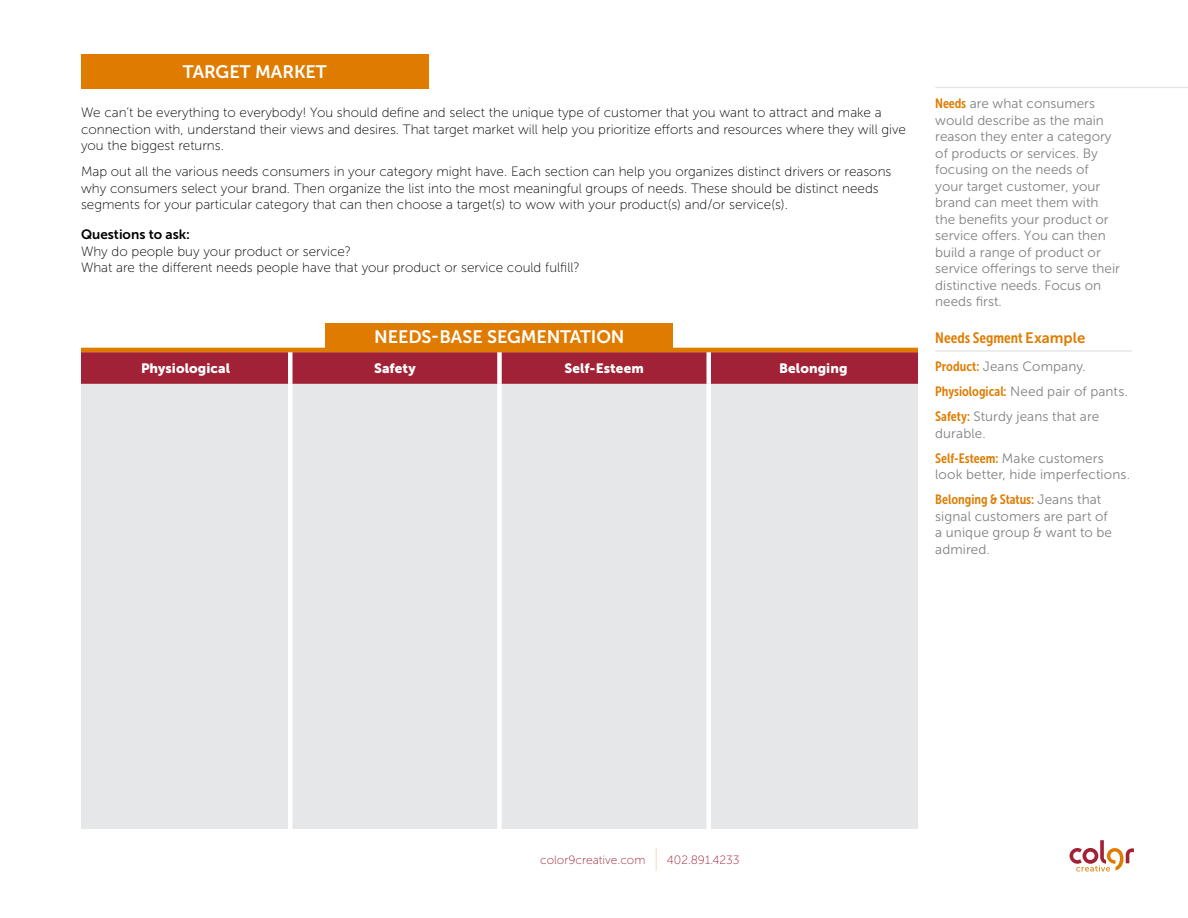
<style>
.page{position:relative;width:1188px;height:918px;background:#fff}
.page>*{position:absolute;margin:0;border:0;box-sizing:border-box;transform-origin:0 0}
.t1{font:18px "Museo Sans 700";letter-spacing:-.005em;color:#fff}
.t2{font:15px "Museo Sans Cond 700";color:#df7c00}
.t3{font:13.5px/16.5px "Museo Sans 100";color:#000}
.t4{font:13.5px/16.5px "Museo Sans 300";color:#808285}
.t5{font:13.5px "Museo Sans 900";letter-spacing:.01em;color:#fff}
.t6{font:13.5px "Museo Sans Cond 700";color:#df7c00}
.t7{font:13.5px "Museo Sans 700";color:#000}
.t8{font:12px "Museo Sans 100";color:#a12236}
.s1{font-family:"Museo Sans Cond 700";color:#df7c00}
.s2{font-family:"Museo Sans 700"}
.s3{font-family:"Museo Sans 300";color:#808285}
.s4{font-size:24px;color:#df7c00}
</style>
<div class="page">
<svg style="left:1070px;top:840px;width:64px;height:32px"></svg>
<div style="left:81px;top:54px;width:348px;height:35px;background:#df7c00"></div>
<hr style="left:935px;top:87px;width:253px;height:1px;background:#e6e7e8">
<hr style="left:935px;top:350px;width:197px;height:2px;background:#e6e7e8">
<div style="left:326px;top:323px;width:347px;height:27px;background:#df7c00"></div>
<div style="left:81px;top:352px;width:837px;height:32px;background:#a12236"></div>
<div style="left:81px;top:384px;width:837px;height:445px;background:#e6e7e8"></div>
<hr style="left:288px;top:352px;width:4px;height:32px;background:#fff">
<div style="left:497px;top:352px;width:5px;height:32px;background:#fff"></div>
<div style="left:706px;top:352px;width:5px;height:32px;background:#fff"></div>
<hr style="left:288px;top:384px;width:4px;height:445px;background:#fff">
<div style="left:497px;top:384px;width:5px;height:445px;background:#fff"></div>
<div style="left:706px;top:384px;width:5px;height:445px;background:#fff"></div>
<hr style="left:81px;top:348px;width:837px;height:4px;background:#df7c00">
<h1 class="t1" style="left:183px;top:62px;width:145px">TARGET MARKET</h1>
<p class="t3" style="left:81px;top:104px;width:827px">We can’t be everything to everybody! You should define and select the unique type of customer that you want to attract and make a connection with, understand their views and desires. That target market will help you prioritize efforts and resources where they will give you the biggest returns.</p>
<p class="t3" style="left:81px;top:164px;width:812px">Map out all the various needs consumers in your category might have. Each section can help you organizes distinct drivers or reasons why consumers select your brand. Then organize the list into the most meaningful groups of needs. These should be distinct needs segments for your particular category that can then choose a target(s) to wow with your product(s) and/or service(s).</p>
<p class="t7" style="left:81px;top:227px;width:111px">Questions to ask:</p>
<p class="t3" style="left:81px;top:243px;width:500px">Why do people buy your product or service?<br>What are the different needs people have that your product or service could fulfill?</p>
<h1 class="t1" style="left:374px;top:327px;width:252px">NEEDS-BASE SEGMENTATION</h1>
<p class="t5" style="left:141px;top:361px;width:91px">Physiological</p>
<p class="t5" style="left:374px;top:361px;width:43px">Safety</p>
<p class="t5" style="left:564px;top:361px;width:81px">Self-Esteem</p>
<p class="t5" style="left:779px;top:361px;width:70px">Belonging</p>
<p class="t4" style="left:935px;top:96px;width:186px"><span class="s1">Needs</span> are what consumers would describe as the main reason they enter a category of products or services. By focusing on the needs of your target customer, your brand can meet them with the benefits your product or service offers. You can then build a range of product or service offerings to serve their distinctive needs. Focus on needs first.</p>
<p class="t2" style="left:935px;top:330px;width:152px">Needs Segment <span class="s2">Example</span></p>
<p class="t4" style="left:935px;top:354px;width:194px;line-height:25.2px"><span class="s1">Product:</span> Jeans Company.<br><span class="s1">Physiological:</span> Need pair of pants.<br><span class="s1">Safety:</span> Sturdy jeans that are</p>
<p class="t4" style="left:935px;top:420px;width:170px;line-height:25.2px">durable.<br><span class="s1">Self-Esteem:</span> Make customers</p>
<p class="t4" style="left:935px;top:466px;width:196px">look better, hide imperfections.</p>
<p class="t6" style="left:935px;top:492px;width:167px">Belonging &amp; Status: <span class="s3">Jeans that</span></p>
<p class="t4" style="left:935px;top:508px;width:178px">signal customers are part of a unique group &amp; want to be admired.</p>
<p class="t8" style="left:540px;top:853px;width:201px">color9creative.com <span class="s4">|</span> 402.891.4233</p>
</div>
